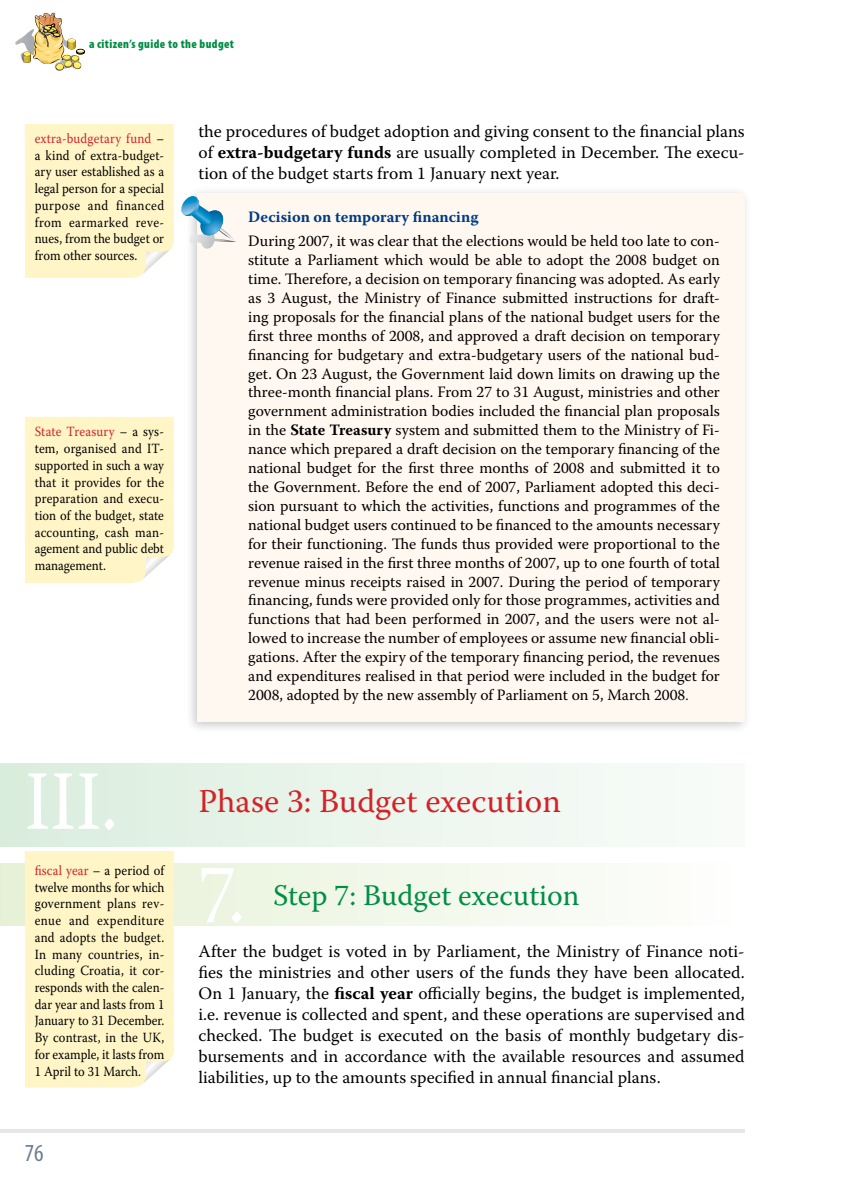
<style>
.page{position:relative;width:844px;height:1191px;background:#fff}
.page>*{position:absolute;margin:0;border:0;box-sizing:border-box;transform-origin:0 0}
.t1{font:84px "Warnock Pro";color:#fff;scale:.9 1}
.t2{font:33.25px "Warnock Pro";color:#d2232a}
.t3{font:29.75px "Warnock Pro";color:#008e45}
.t4{font:condensed 24.5px "Myriad Pro";color:#6d7c8e}
.t5{font:17.5px/21px "Warnock Pro";color:#000;text-align:justify}
.t6{font:15.75px/18.9px "Warnock Pro";color:#000;text-align:justify}
.t7{font:700 15.75px "Warnock Pro";color:#013b82}
.t8{font:14px/16.6px "Warnock Pro";color:#000;text-align:justify;scale:.9 1}
.t9{font:900 condensed 12.25px "Myriad Pro";letter-spacing:.03em;color:#008e45}
.s1{color:#d2232a}
.s2{font-weight:700}
.s3{font-size:14px}
</style>
<div class="page">
<svg style="left:0;top:863px;width:593px;height:63px"></svg>
<div style="left:0;top:763px;width:744px;height:83px;background:linear-gradient(to right,#daeede,#fafcfa)"></div>
<img style="left:15px;top:12px;width:70px;height:59px">
<hr style="left:0;top:1129px;width:744px;height:3px;background:#e6e7e8">
<div style="left:184px;top:185px;width:569px;height:550px;background:#000;opacity:.22"></div>
<div style="left:197px;top:193px;width:547px;height:528px;background:#fff8f1"></div>
<svg style="left:181px;top:195px;width:55px;height:54px"></svg>
<div style="left:25px;top:417px;width:149px;height:166px;background:#fff5c7"></div>
<div style="left:25px;top:851px;width:149px;height:236px;background:#fff5c7"></div>
<div style="left:25px;top:124px;width:149px;height:154px;background:#fff5c7"></div>
<p class="t9" style="left:89px;top:36px;width:146px">a citizen’s guide to the budget</p>
<p class="t8" style="left:35px;top:130px;width:145px"><span class="s1">extra-budgetary fund</span> – a kind of extra-budget&shy;ary user established as a legal person for a special purpose and financed from earmarked reve&shy;nues, from the budget or from other sources.</p>
<p class="t8" style="left:35px;top:423px;width:145px"><span class="s1">State Treasury</span> – a sys&shy;tem, organised and IT&shy;supported in such a way that it provides for the preparation and execu&shy;tion of the budget, state accounting, cash man&shy;agement and public debt management.</p>
<h1 class="t1" style="left:25px;top:750px;width:105px">III.</h1>
<p class="t8" style="left:35px;top:862px;width:145px"><span class="s1">fiscal year</span> – a period of twelve months for which government plans rev&shy;enue and expenditure and adopts the budget.<br>In many countries, in&shy;cluding Croatia, it cor&shy;responds with the calen&shy;dar year and lasts from 1<br>January to 31 December.<br>By contrast, in the UK, for example, it lasts from 1 April to 31 March.</p>
<h3 class="t4" style="left:25px;top:1138px;width:10px">76</h3>
<p class="t5" style="left:198px;top:120px;width:547px">the procedures of budget adoption and giving consent to the financial plans of <span class="s2">extra-budgetary funds</span> are usually completed in December. The execu&shy;tion of the budget starts from 1 January next year.</p>
<p class="t7" style="left:248px;top:208px;width:232px">Decision on temporary financing</p>
<p class="t6" style="left:248px;top:231px;width:473px">During 2007, it was clear that the elections would be held too late to con&shy;stitute a Parliament which would be able to adopt the 2008 budget on time. Therefore, a decision on temporary financing was adopted. As early as 3 August, the Ministry of Finance submitted instructions for draft&shy;ing proposals for the financial plans of the national budget users for the first three months of 2008, and approved a draft decision on temporary financing for budgetary and extra-budgetary users of the national bud&shy;get. On 23 August, the Government laid down limits on drawing up the three-month financial plans. From 27 to 31 August, ministries and other government administration bodies included the financial plan proposals in the <span class="s2">State Treasury</span> system and submitted them to the Ministry of Fi&shy;nance which prepared a draft decision on the temporary financing of the national budget for the first three months of 2008 and submitted it to the Government. Before the end of 2007, Parliament adopted this deci&shy;sion pursuant to which the activities, functions and programmes of the national budget users continued to be financed to the amounts necessary for their functioning. The funds thus provided were proportional to the revenue raised in the first three months of 2007, up to one fourth of total revenue minus receipts raised in 2007. During the period of temporary financing, funds were provided only for those programmes, activities and functions that had been performed in 2007, and the users were not al&shy;lowed to increase the number of employees or assume new financial obli&shy;gations. After the expiry of the temporary financing period, the revenues and expenditures realised in that period were included in the budget for 2008, adopted by the new assembly of Parliament on 5, March 2008<span class="s3">.</span></p>
<h2 class="t2" style="left:198px;top:781px;width:364px">Phase 3: Budget execution</h2>
<h1 class="t1" style="left:198px;top:843px;width:53px">7.</h1>
<h3 class="t3" style="left:273px;top:877px;width:308px">Step 7: Budget execution</h3>
<p class="t5" style="left:198px;top:940px;width:547px">After the budget is voted in by Parliament, the Ministry of Finance noti&shy;fies the ministries and other users of the funds they have been allocated.<br>On 1 January, the <span class="s2">fiscal year</span> officially begins, the budget is implemented, i.e. revenue is collected and spent, and these operations are supervised and checked. The budget is executed on the basis of monthly budgetary dis&shy;bursements and in accordance with the available resources and assumed liabilities, up to the amounts specified in annual financial plans.</p>
</div>
